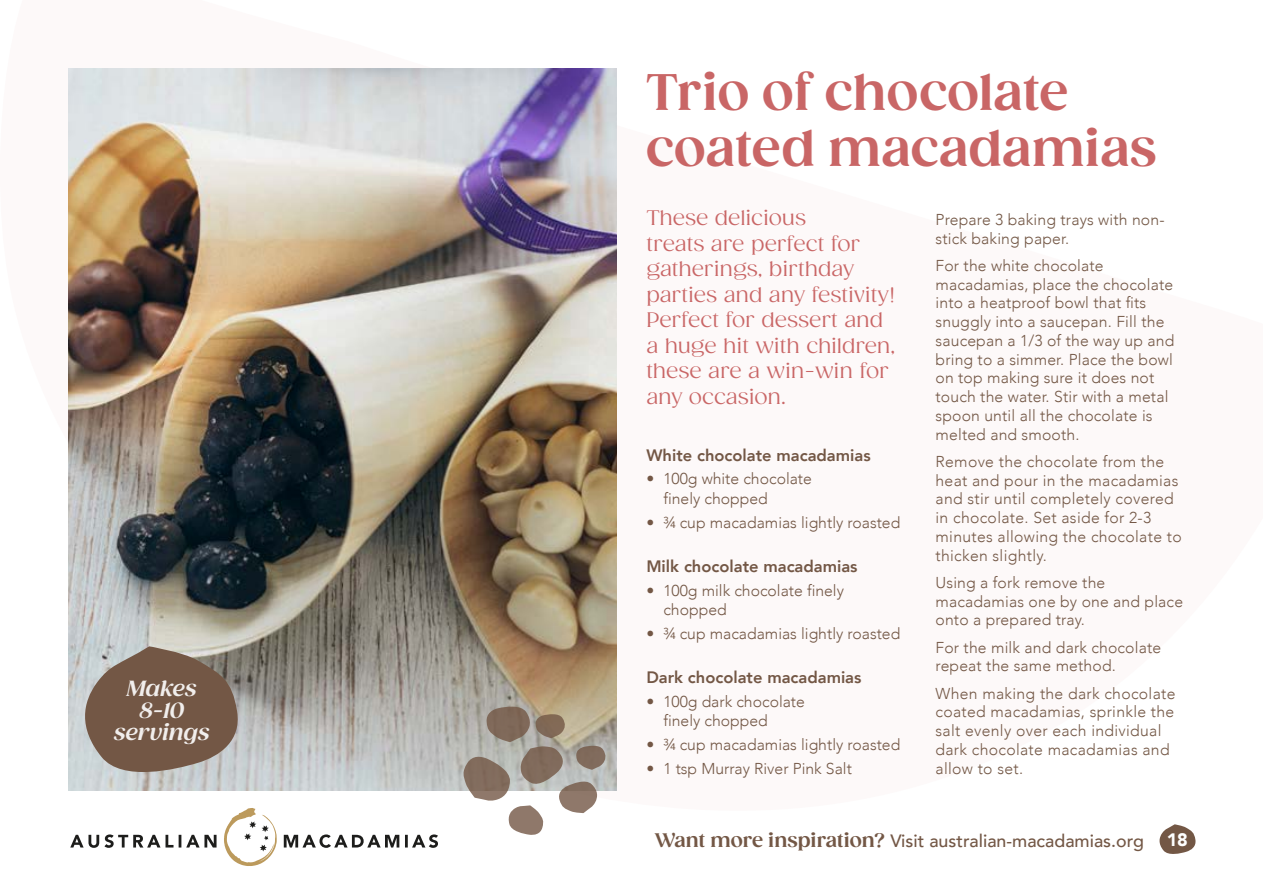
<style>
.page{position:relative;width:1263px;height:893px;background:#fff}
.page>*{position:absolute;margin:0;border:0;box-sizing:border-box;transform-origin:0 0}
.Recipe_Headings{font:700 49.5px/55.5px "Gazpacho";color:#c96666}
.Qty{font:italic 700 21.15px/22.2px "Gazpacho";color:#f1eeec;text-align:center}
.Recipe_Intro{font:20.25px/25.5px "Gazpacho";letter-spacing:-.01em;color:#c96666}
.t1{font:900 18px "Avenir";color:#fff}
.t2{font:500 17.85px "Avenir";color:#735745}
.Recipe_sub_heading{font:800 16.5px "Avenir";color:#735745}
.Recipe_text{font:300 15.75px/18.8px "Avenir";letter-spacing:.01em;color:#735745}
.s1{font-family:"Gazpacho";font-weight:700;font-size:18.9px}
</style>
<div class="page">
<svg style="left:70px;top:834px;width:147px;height:14px"></svg>
<svg style="left:284px;top:834px;width:154px;height:14px"></svg>
<svg style="left:224px;top:808px;width:53px;height:58px"></svg>
<img style="left:68px;top:68px;width:549px;height:723px">
<svg style="left:78px;top:646px;width:164px;height:136px;background:#8c7b6f"></svg>
<svg style="left:462px;top:704px;width:145px;height:131px"></svg>
<svg style="left:1159px;top:824px;width:37px;height:30px"></svg>
<p class="Qty" style="left:114px;top:677px;width:97px">Makes<br>8-10 servings</p>
<p class="Recipe_Headings" style="left:646px;top:65px;width:512px">Trio of chocolate coated macadamias</p>
<p class="Recipe_Intro" style="left:646px;top:205px;width:251px">These delicious<br>treats are perfect for gatherings, birthday parties and any festivity!<br>Perfect for dessert and a huge hit with children, these are a win-win for any occasion.</p>
<p class="Recipe_sub_heading" style="left:646px;top:442px;width:226px">White chocolate macadamias</p>
<p class="Recipe_text" style="left:663px;top:469px;width:150px;line-height:19.5px;text-indent:-17px">• 100g white chocolate finely chopped</p>
<p class="Recipe_text" style="left:646px;top:513px;width:255px">• ¾ cup macadamias lightly roasted</p>
<p class="Recipe_sub_heading" style="left:646px;top:553px;width:213px">Milk chocolate macadamias</p>
<p class="Recipe_text" style="left:663px;top:580px;width:182px;line-height:19.5px;text-indent:-17px">• 100g milk chocolate finely chopped</p>
<p class="Recipe_text" style="left:646px;top:624px;width:255px">• ¾ cup macadamias lightly roasted</p>
<p class="Recipe_sub_heading" style="left:646px;top:664px;width:217px">Dark chocolate macadamias</p>
<p class="Recipe_text" style="left:663px;top:691px;width:143px;line-height:19.5px;text-indent:-17px">• 100g dark chocolate finely chopped</p>
<p class="Recipe_text" style="left:646px;top:735px;width:255px">• ¾ cup macadamias lightly roasted</p>
<p class="Recipe_text" style="left:646px;top:759px;width:207px">• 1 tsp Murray River Pink Salt</p>
<p class="Recipe_text" style="left:935px;top:210px;width:231px">Prepare 3 baking trays with non&shy;stick baking paper.</p>
<p class="Recipe_text" style="left:935px;top:256px;width:240px">For the white chocolate macadamias, place the chocolate into a heatproof bowl that fits snuggly into a saucepan. Fill the saucepan a 1/3 of the way up and bring to a simmer. Place the bowl on top making sure it does not touch the water. Stir with a metal spoon until all the chocolate is melted and smooth.</p>
<p class="Recipe_text" style="left:935px;top:452px;width:248px">Remove the chocolate from the heat and pour in the macadamias and stir until completely covered in chocolate. Set aside for 2-3 minutes allowing the chocolate to thicken slightly.</p>
<p class="Recipe_text" style="left:935px;top:573px;width:249px">Using a fork remove the macadamias one by one and place onto a prepared tray.</p>
<p class="Recipe_text" style="left:935px;top:638px;width:227px">For the milk and dark chocolate repeat the same method.</p>
<p class="Recipe_text" style="left:935px;top:684px;width:241px">When making the dark chocolate coated macadamias, sprinkle the salt evenly over each individual dark chocolate macadamias and allow to set.</p>
<p class="t2" style="left:655px;top:826px;width:491px"><span class="s1">Want more inspiration?</span> Visit australian-macadamias.org</p>
<p class="t1" style="left:1167px;top:824px;width:22px">18</p>
</div>
